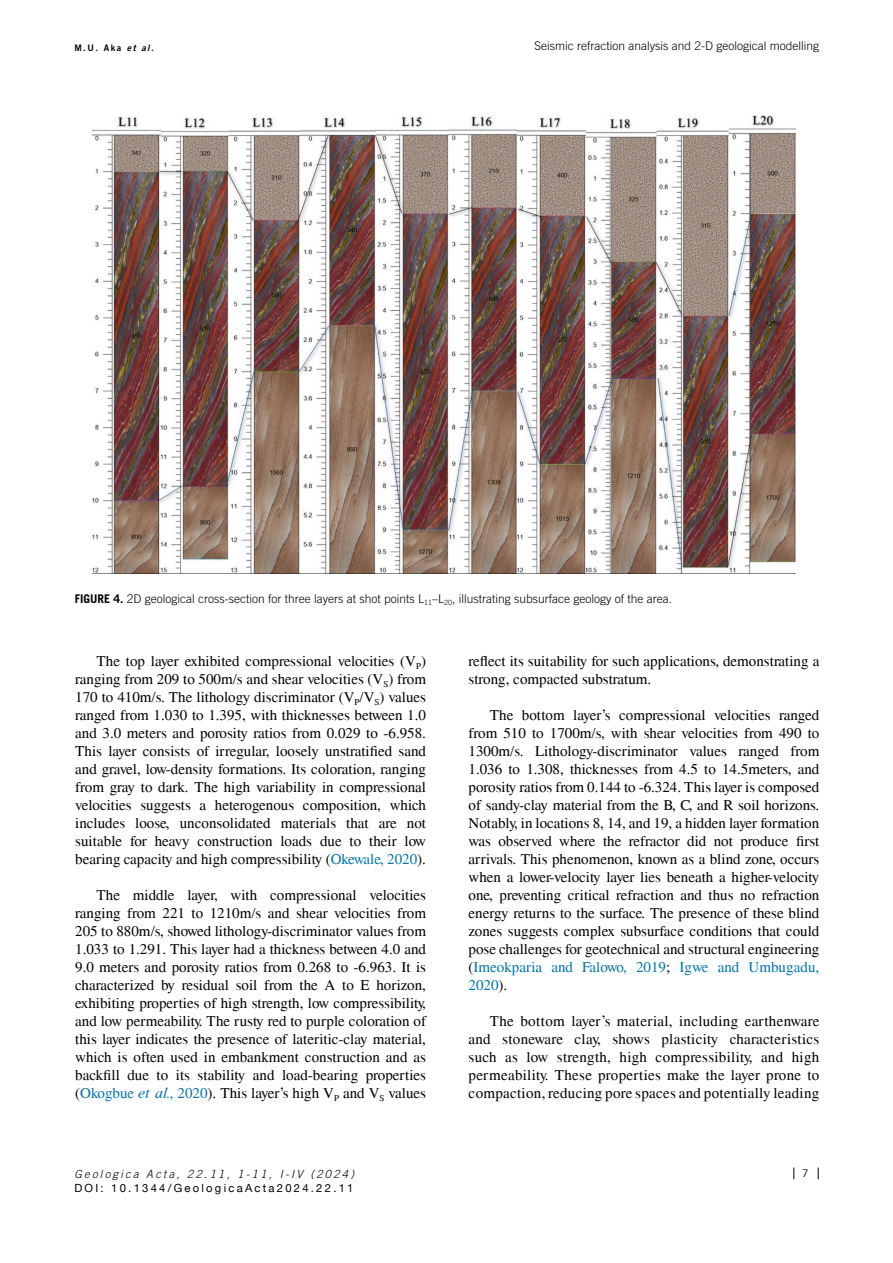
<style>
.page{position:relative;width:893px;height:1263px;background:#fff}
.page>*{position:absolute;margin:0;border:0;box-sizing:border-box;transform-origin:0 0}
.t1{font:15px/18px "Times S";color:#000;text-align:justify}
.t2{font:300 12px "Trade Gothic LT Std";color:#000}
.t3{font:italic 300 11.25px "Trade Gothic LT Std";letter-spacing:.2em;color:#000}
.t4{font:11.25px "Helvetica Neue";letter-spacing:.2em;color:#000}
.t5{font:10.5px "Trade Gothic LT Std";color:#000}
.t6{font:9px "Trade Gothic LT Std Bd 2";color:#000}
.s1{font-family:"Trade Gothic LT Std Bd 2 Obl"}
.s2{font-weight:700}
.s3{color:#0074ac}
.s4{font-family:"Time";font-style:italic;color:#0074ac}
</style>
<div class="page">
<svg style="left:793px;top:1167px;width:1px;height:12px"></svg>
<svg style="left:818px;top:1167px;width:1px;height:12px"></svg>
<img style="left:92px;top:115px;width:703px;height:459px">
<p class="t6" style="left:74px;top:42px;width:81px">M.U. Aka <span class="s1">et al.</span></p>
<p class="t2" style="left:535px;top:39px;width:286px">Seismic refraction analysis and 2-D geological modelling</p>
<p class="t2" style="left:75px;top:592px;width:599px"><span class="s2">FIGURE 4.</span> 2D geological cross-section for three layers at shot points L<sub>11</sub>–L<sub>20</sub>, illustrating subsurface geology of the area.</p>
<p class="t1" style="left:75px;top:652px;width:352px;text-indent:21px">The top layer exhibited compressional velocities (V<sub>P</sub>) ranging from 209 to 500m/s and shear velocities (V<sub>S</sub>) from 170 to 410m/s. The lithology discriminator (V<sub>P</sub>/V<sub>S</sub>) values ranged from 1.030 to 1.395, with thicknesses between 1.0 and 3.0 meters and porosity ratios from 0.029 to -6.958.<br>This layer consists of irregular, loosely unstratified sand and gravel, low-density formations. Its coloration, ranging from gray to dark. The high variability in compressional velocities suggests a heterogenous composition, which includes loose, unconsolidated materials that are not suitable for heavy construction loads due to their low bearing capacity and high compressibility (<span class="s3">Okewale, 2020</span>).</p>
<p class="t1" style="left:75px;top:886px;width:352px;text-indent:21px">The middle layer, with compressional velocities ranging from 221 to 1210m/s and shear velocities from 205 to 880m/s, showed lithology-discriminator values from 1.033 to 1.291. This layer had a thickness between 4.0 and 9.0 meters and porosity ratios from 0.268 to -6.963. It is characterized by residual soil from the A to E horizon, exhibiting properties of high strength, low compressibility, and low permeability. The rusty red to purple coloration of this layer indicates the presence of lateritic-clay material, which is often used in embankment construction and as backfill due to its stability and load-bearing properties (<span class="s3">Okogbue</span> <span class="s4">et al.</span><span class="s3">, 2020</span>). This layer’s high V<sub>P</sub> and V<sub>S</sub> values</p>
<p class="t3" style="left:74px;top:1167px;width:281px">Geologica Acta, 22.11, 1-11, I-IV (2024)</p>
<p class="t4" style="left:74px;top:1181px;width:281px">DOI: 10.1344/GeologicaActa2024.22.11</p>
<p class="t1" style="left:468px;top:652px;width:352px">reflect its suitability for such applications, demonstrating a strong, compacted substratum.</p>
<p class="t1" style="left:468px;top:706px;width:352px;text-indent:21px">The bottom layer’s compressional velocities ranged from 510 to 1700m/s, with shear velocities from 490 to 1300m/s. Lithology-discriminator values ranged from 1.036 to 1.308, thicknesses from 4.5 to 14.5meters, and porosity ratios from 0.144 to -6.324. This layer is composed of sandy-clay material from the B, C, and R soil horizons.<br>Notably, in locations 8, 14, and 19, a hidden layer formation was observed where the refractor did not produce first arrivals. This phenomenon, known as a blind zone, occurs when a lower-velocity layer lies beneath a higher-velocity one, preventing critical refraction and thus no refraction energy returns to the surface. The presence of these blind zones suggests complex subsurface conditions that could pose challenges for geotechnical and structural engineering (<span class="s3">Imeokparia and Falowo, 2019</span>; <span class="s3">Igwe and Umbugadu, 2020</span>).</p>
<p class="t1" style="left:468px;top:1012px;width:352px;text-indent:21px">The bottom layer’s material, including earthenware and stoneware clay, shows plasticity characteristics such as low strength, high compressibility, and high permeability. These properties make the layer prone to compaction, reducing pore spaces and potentially leading</p>
<p class="t5" style="left:802px;top:1167px;width:8px">7</p>
</div>
